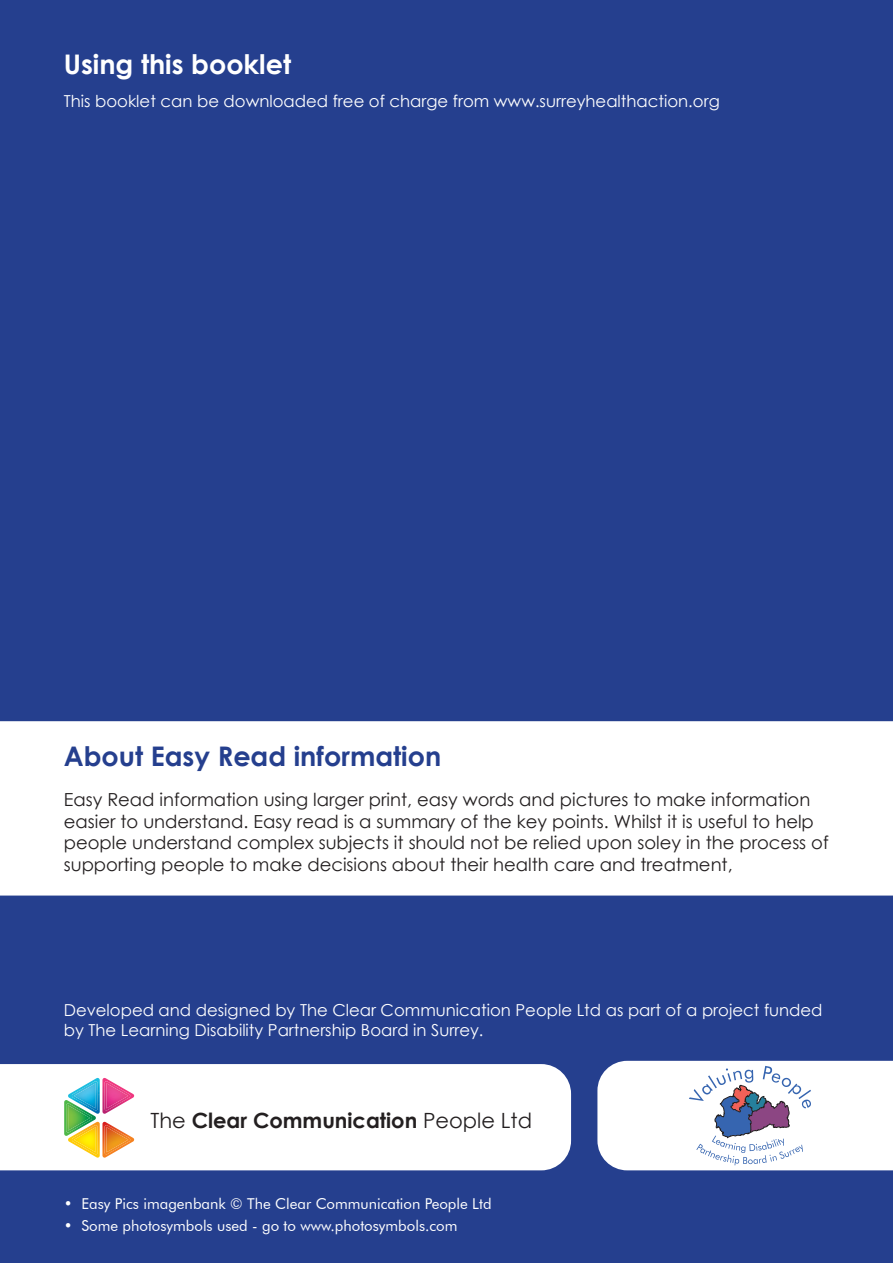
<style>
.page{position:relative;width:893px;height:1263px;background:#253f8e}
.page>*{position:absolute;margin:0;border:0;box-sizing:border-box;transform-origin:0 0}
.t1{font:700 27px "Century Gothic";color:#253f8e}
.t2{font:700 27px "Century Gothic";color:#fff}
.t3{font:24.3px/30.3px "Times New Roman";color:#231f20}
.t4{font:700 21px "Century Gothic";color:#231f20}
.t5{font:18px/21.6px "Century Gothic";color:#231f20}
.t6{font:16.5px/19.8px "Century Gothic";color:#fff}
.t7{font:15px "Futura BT";color:#fff}
.s1{color:#808285}
.s2{font-style:italic;color:#808285}
.s3{font-weight:400}
</style>
<div class="page">
<svg style="left:0;top:1064px;width:571px;height:106px"></svg>
<svg style="left:0;top:721px;width:893px;height:174px"></svg>
<svg style="left:64px;top:1078px;width:70px;height:79px"></svg>
<img style="left:104px;top:1081px;width:26px;height:29px">
<img style="left:106px;top:1083px;width:22px;height:25px">
<img style="left:72px;top:1081px;width:26px;height:29px">
<img style="left:74px;top:1083px;width:22px;height:25px">
<img style="left:104px;top:1125px;width:26px;height:29px">
<img style="left:106px;top:1127px;width:22px;height:25px">
<img style="left:72px;top:1125px;width:26px;height:29px">
<img style="left:74px;top:1127px;width:22px;height:25px">
<img style="left:66px;top:1103px;width:26px;height:29px">
<img style="left:68px;top:1105px;width:22px;height:25px">
<svg style="left:597px;top:1061px;width:296px;height:109px"></svg>
<h2 class="t2" style="left:64px;top:44px;width:229px">Using this booklet</h2>
<p class="t6" style="left:64px;top:90px;width:657px">This booklet can be downloaded free of charge from www.surreyhealthaction.org</p>
<h3 class="t1" style="left:64px;top:736px;width:379px">About Easy Read information</h3>
<p class="t5" style="left:64px;top:788px;width:766px">Easy Read information using larger print, easy words and pictures to make information easier to understand. Easy read is a summary of the key points. Whilst it is useful to help people understand complex subjects it should not be relied upon soley in the process of supporting people to make decisions about their health care and treatment,</p>
<h2 class="t3" style="left:29px;top:825px;width:333px">The Clear Communication People <span class="s1">[</span> <span class="s2">Option Set One - Prism</span> <span class="s1">]</span></h2>
<p class="t6" style="left:64px;top:1000px;width:760px">Developed and designed by The Clear Communication People Ltd as part of a project funded by The Learning Disability Partnership Board in Surrey.</p>
<p class="t4" style="left:151px;top:1104px;width:383px"><span class="s3">The</span> Clear Communication <span class="s3">People Ltd</span></p>
<p class="t7" style="left:64px;top:1195px;width:429px">• Easy Pics imagenbank © The Clear Communication People Ltd</p>
<p class="t7" style="left:64px;top:1217px;width:395px">• Some photosymbols used - go to www.photosymbols.com</p>
</div>
